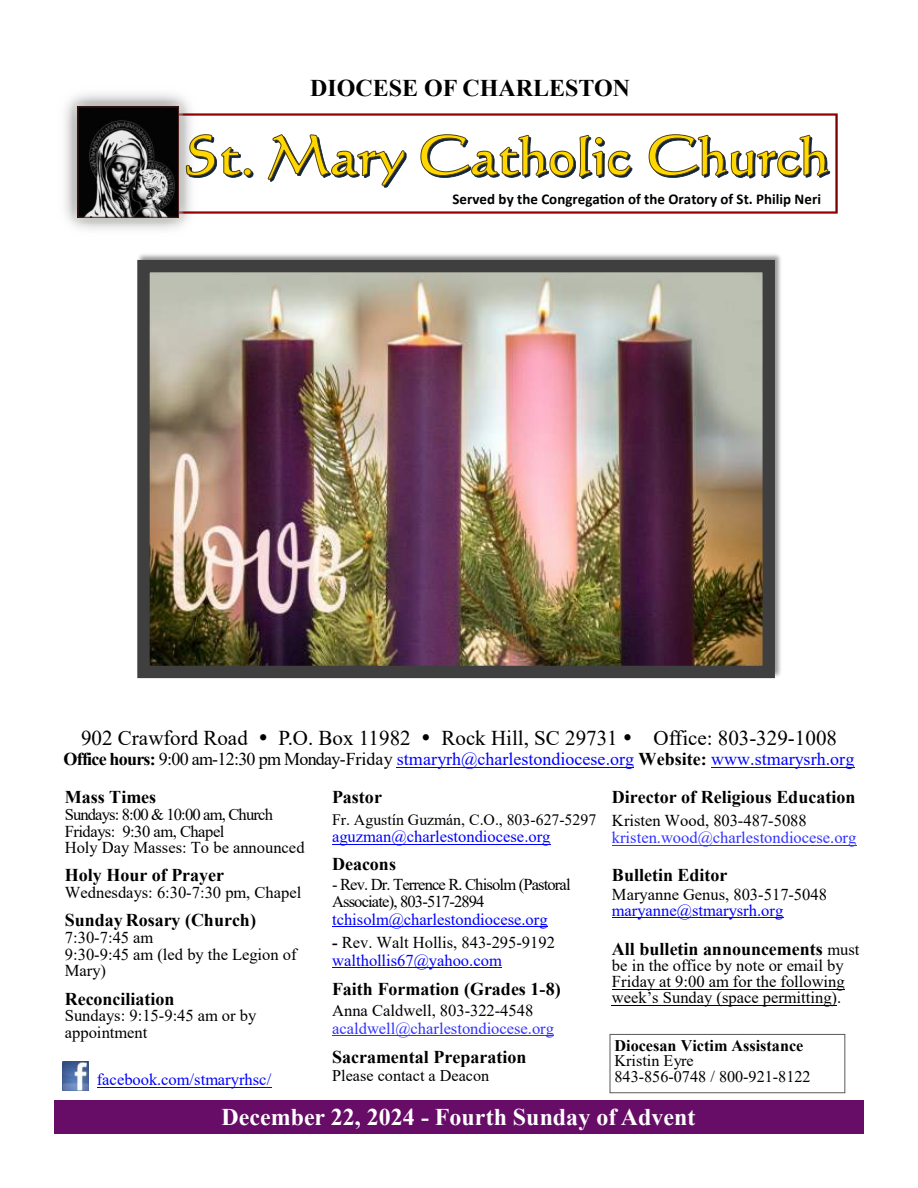
<style>
.page{position:relative;width:918px;height:1188px;background:#fff}
.page>*{position:absolute;margin:0;border:0;box-sizing:border-box;transform-origin:0 0}
.t1{font:700 24px "Times New Roman";color:#fff}
.t2{font:700 24px "Times New Roman";color:#000}
.t3{font:21px "Times New Roman";color:#000}
.t4{font:700 18px "Times New Roman";color:#000}
.t5{font:18px "Times New Roman";color:#00f}
.t6{font:16.65px "Times New Roman";color:#000}
.t7{font:16.5px/16.5px "Times New Roman";color:#000}
.t8{font:16.5px/17.4px "Times New Roman";color:#33f}
.t9{font:16.5px/17.4px "Times New Roman";letter-spacing:-.05em;color:#000}
.t10{font:16.5px/16.6px "Times New Roman";letter-spacing:-.03em;color:#000}
.t11{font:16.5px "Times New Roman";color:#00f}
.t12{font:16.2px/15.5px "Times New Roman";color:#000}
.t13{font:15.9px "Times New Roman";color:#000}
.t14{font:700 15px "Calibri";color:#000}
.s1{font-weight:700;color:#000}
.s2{color:#000}
.s3{color:#00f}
.s4{font-weight:700}
.s5{font-weight:400;font-size:16.5px}
</style>
<div class="page">
<div style="left:54px;top:1100px;width:810px;height:34px;background:#670c67"></div>
<hr style="left:397px;top:767px;width:237px;height:1px;background:#00f">
<hr style="left:711px;top:767px;width:143px;height:1px;background:#00f">
<img style="left:62px;top:1062px;width:27px;height:29px">
<img style="left:208px;top:113px;width:629px;height:101px">
<svg style="left:208px;top:134px;width:424px;height:64px"></svg>
<svg style="left:648px;top:134px;width:182px;height:64px"></svg>
<img style="left:65px;top:93px;width:143px;height:137px">
<img style="left:70px;top:99px;width:116px;height:126px">
<img style="left:80px;top:109px;width:97px;height:106px">
<div style="left:78px;top:107px;width:101px;height:110px;border:1px solid #4d201e"></div>
<div style="left:610px;top:1034px;width:235px;height:59px;border:1px solid #595959"></div>
<hr style="left:97px;top:1087px;width:174px;height:1px;background:#00f">
<hr style="left:612px;top:845px;width:244px;height:1px;background:#33f">
<hr style="left:612px;top:918px;width:171px;height:1px;background:#00f">
<hr style="left:612px;top:989px;width:233px;height:1px;background:#000">
<hr style="left:612px;top:1005px;width:225px;height:1px;background:#000">
<hr style="left:332px;top:844px;width:218px;height:1px;background:#00f">
<hr style="left:332px;top:926px;width:216px;height:1px;background:#00f">
<hr style="left:332px;top:968px;width:170px;height:1px;background:#00f">
<hr style="left:332px;top:1036px;width:222px;height:1px;background:#33f">
<img style="left:137px;top:254px;width:644px;height:425px">
<img style="left:150px;top:273px;width:612px;height:392px">
<div style="left:137px;top:260px;width:638px;height:418px;border:12px solid #3f3f3f"></div>
<p class="t2" style="left:310px;top:74px;width:321px">DIOCESE OF CHARLESTON</p>
<p class="t14" style="left:453px;top:193px;width:370px">Served by the Congregation of the Oratory of St. Philip Neri</p>
<p class="t3" style="left:81px;top:727px;width:758px">902 Crawford Road • P.O. Box 11982 • Rock Hill, SC 29731 • Office: 803-329-1008</p>
<p class="t5" style="left:64px;top:749px;width:792px"><span class="s1">Office hours:</span> <span class="s2">9:00 am-12:30 pm Monday-Friday</span> stmaryrh@charlestondiocese.org <span class="s1">Website:</span> www.stmarysrh.org</p>
<p class="t4" style="left:65px;top:787px;width:93px">Mass Times</p>
<p class="t10" style="left:65px;top:806px;width:241px">Sundays: 8:00 &amp; 10:00 am, Church<br>Fridays: 9:30 am, Chapel<br>Holy Day Masses: To be announced</p>
<p class="t4" style="left:65px;top:865px;width:161px">Holy Hour of Prayer</p>
<p class="t7" style="left:65px;top:885px;width:238px">Wednesdays: 6:30-7:30 pm, Chapel</p>
<p class="t4" style="left:65px;top:910px;width:193px">Sunday Rosary (Church)</p>
<p class="t7" style="left:65px;top:930px;width:233px">7:30-7:45 am<br>9:30-9:45 am (led by the Legion of<br>Mary)</p>
<p class="t4" style="left:65px;top:989px;width:111px">Reconciliation</p>
<p class="t6" style="left:65px;top:1007px;width:193px">Sundays: 9:15-9:45 am or by</p>
<p class="t7" style="left:65px;top:1024px;width:84px">appointment</p>
<p class="t11" style="left:97px;top:1070px;width:176px">facebook.com/stmaryrhsc/</p>
<p class="t4" style="left:332px;top:787px;width:51px">Pastor</p>
<p class="t13" style="left:332px;top:811px;width:266px">Fr. Agustín Guzmán, C.O., 803-627-5297</p>
<p class="t11" style="left:332px;top:828px;width:220px">aguzman@charlestondiocese.org</p>
<p class="t4" style="left:332px;top:854px;width:65px">Deacons</p>
<p class="t9" style="left:332px;top:875px;width:240px">- Rev. Dr. Terrence R. Chisolm (Pastoral<br>Associate), 803-517-2894 <span class="s3">tchisolm@charlestondiocese.org</span></p>
<p class="t7" style="left:332px;top:934px;width:224px;line-height:17.4px"><span class="s4">-</span> Rev. Walt Hollis, 843-295-9192 <span class="s3">walthollis67@yahoo.com</span></p>
<p class="t4" style="left:332px;top:979px;width:230px">Faith Formation (Grades 1-8)</p>
<p class="t6" style="left:332px;top:1002px;width:203px">Anna Caldwell, 803-322-4548</p>
<p class="t8" style="left:332px;top:1020px;width:223px">acaldwell@charlestondiocese.org</p>
<p class="t4" style="left:332px;top:1047px;width:196px">Sacramental Preparation</p>
<p class="t12" style="left:332px;top:1068px;width:159px">Please contact a Deacon</p>
<p class="t4" style="left:612px;top:787px;width:245px">Director of Religious Education</p>
<p class="t8" style="left:612px;top:812px;width:246px"><span class="s2">Kristen Wood, 803-487-5088 </span>kristen.wood@charlestondiocese.org</p>
<p class="t4" style="left:612px;top:865px;width:117px">Bulletin Editor</p>
<p class="t7" style="left:612px;top:887px;width:217px;line-height:15.6px">Maryanne Genus, 803-517-5048 <span class="s3">maryanne@stmarysrh.org</span></p>
<p class="t4" style="left:612px;top:939px;width:249px">All bulletin announcements <span class="s5">must</span></p>
<p class="t7" style="left:612px;top:958px;width:234px;line-height:15.9px;text-align:justify">be in the office by note or email by Friday at 9:00 am for the following week’s Sunday (space permitting).</p>
<p class="t12" style="left:614px;top:1038px;width:198px"><span class="s4">Diocesan Victim Assistance<br></span>Kristin Eyre<br>843-856-0748 / 800-921-8122</p>
<p class="t1" style="left:222px;top:1103px;width:475px">December 22, 2024 - Fourth Sunday of Advent</p>
</div>
